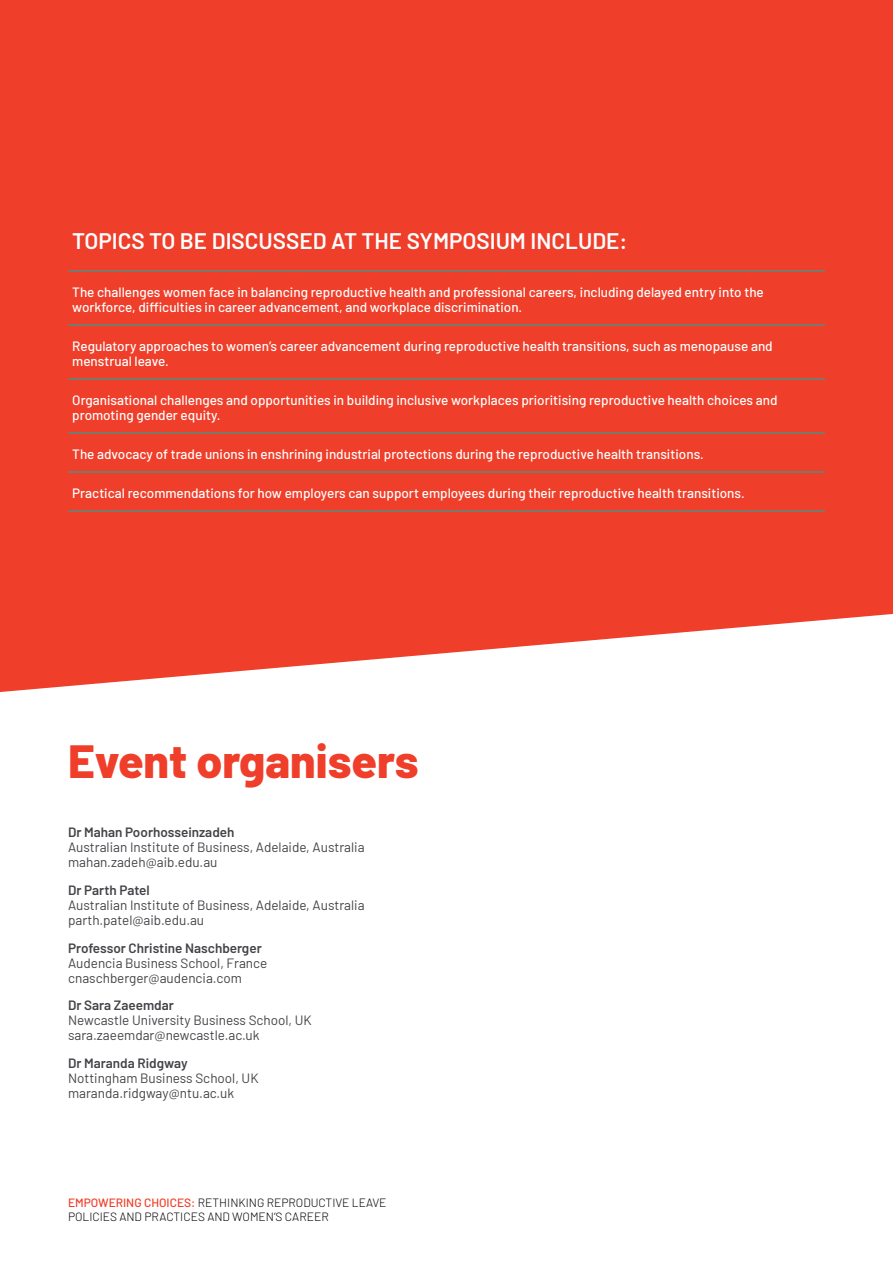
<style>
.page{position:relative;width:893px;height:1263px;background:#fff}
.page>*{position:absolute;margin:0;border:0;box-sizing:border-box;transform-origin:0 0}
.t1{font:800 46.5px "Barlow";color:#ef3e29}
.t2{font:600 22.5px "Barlow";color:#fff}
.t3{font:500 13.5px/15px "Barlow";color:#fff}
.t4{font:13.5px/15px "Barlow";color:#434448}
.t5{font:600 13.5px "Barlow";color:#434448}
.t6{font:300 12px/14.4px "Barlow";color:#000}
.s1{font-weight:500;color:#ef3e29}
</style>
<div class="page">
<div style="left:0;top:0;width:893px;height:692px;background:#ef3e29"></div>
<hr style="left:68px;top:324px;width:757px;height:1px;background:#07b4ac">
<hr style="left:68px;top:378px;width:757px;height:1px;background:#07b4ac">
<hr style="left:68px;top:432px;width:757px;height:1px;background:#07b4ac">
<hr style="left:68px;top:471px;width:757px;height:1px;background:#07b4ac">
<hr style="left:68px;top:270px;width:757px;height:1px;background:#07b4ac">
<hr style="left:68px;top:510px;width:757px;height:1px;background:#07b4ac">
<h2 class="t2" style="left:72px;top:225px;width:557px">TOPICS TO BE DISCUSSED AT THE SYMPOSIUM INCLUDE:</h2>
<p class="t3" style="left:72px;top:284px;width:693px">The challenges women face in balancing reproductive health and professional careers, including delayed entry into the workforce, difficulties in career advancement, and workplace discrimination.</p>
<p class="t3" style="left:72px;top:338px;width:702px">Regulatory approaches to women’s career advancement during reproductive health transitions, such as menopause and menstrual leave.</p>
<p class="t3" style="left:72px;top:392px;width:707px">Organisational challenges and opportunities in building inclusive workplaces prioritising reproductive health choices and promoting gender equity.</p>
<p class="t3" style="left:72px;top:446px;width:633px">The advocacy of trade unions in enshrining industrial protections during the reproductive health transitions.</p>
<p class="t3" style="left:72px;top:485px;width:674px">Practical recommendations for how employers can support employees during their reproductive health transitions.</p>
<h1 class="t1" style="left:68px;top:726px;width:352px">Event organisers</h1>
<p class="t5" style="left:68px;top:822px;width:168px">Dr Mahan Poorhosseinzadeh</p>
<p class="t4" style="left:68px;top:839px;width:298px">Australian Institute of Business, Adelaide, Australia mahan.zadeh@aib.edu.au</p>
<p class="t5" style="left:68px;top:880px;width:83px">Dr Parth Patel</p>
<p class="t4" style="left:68px;top:896px;width:298px">Australian Institute of Business, Adelaide, Australia parth.patel@aib.edu.au</p>
<p class="t5" style="left:68px;top:938px;width:195px">Professor Christine Naschberger</p>
<p class="t4" style="left:68px;top:954px;width:201px">Audencia Business School, France cnaschberger@audencia.com</p>
<p class="t5" style="left:68px;top:996px;width:107px">Dr Sara Zaeemdar</p>
<p class="t4" style="left:68px;top:1012px;width:245px">Newcastle University Business School, UK sara.zaeemdar@newcastle.ac.uk</p>
<p class="t5" style="left:68px;top:1053px;width:121px">Dr Maranda Ridgway</p>
<p class="t4" style="left:68px;top:1070px;width:192px">Nottingham Business School, UK maranda.ridgway@ntu.ac.uk</p>
<p class="t6" style="left:68px;top:1194px;width:320px"><span class="s1">EMPOWERING CHOICES:</span> RETHINKING REPRODUCTIVE LEAVE<br>POLICIES AND PRACTICES AND WOMEN’S CAREER</p>
</div>
